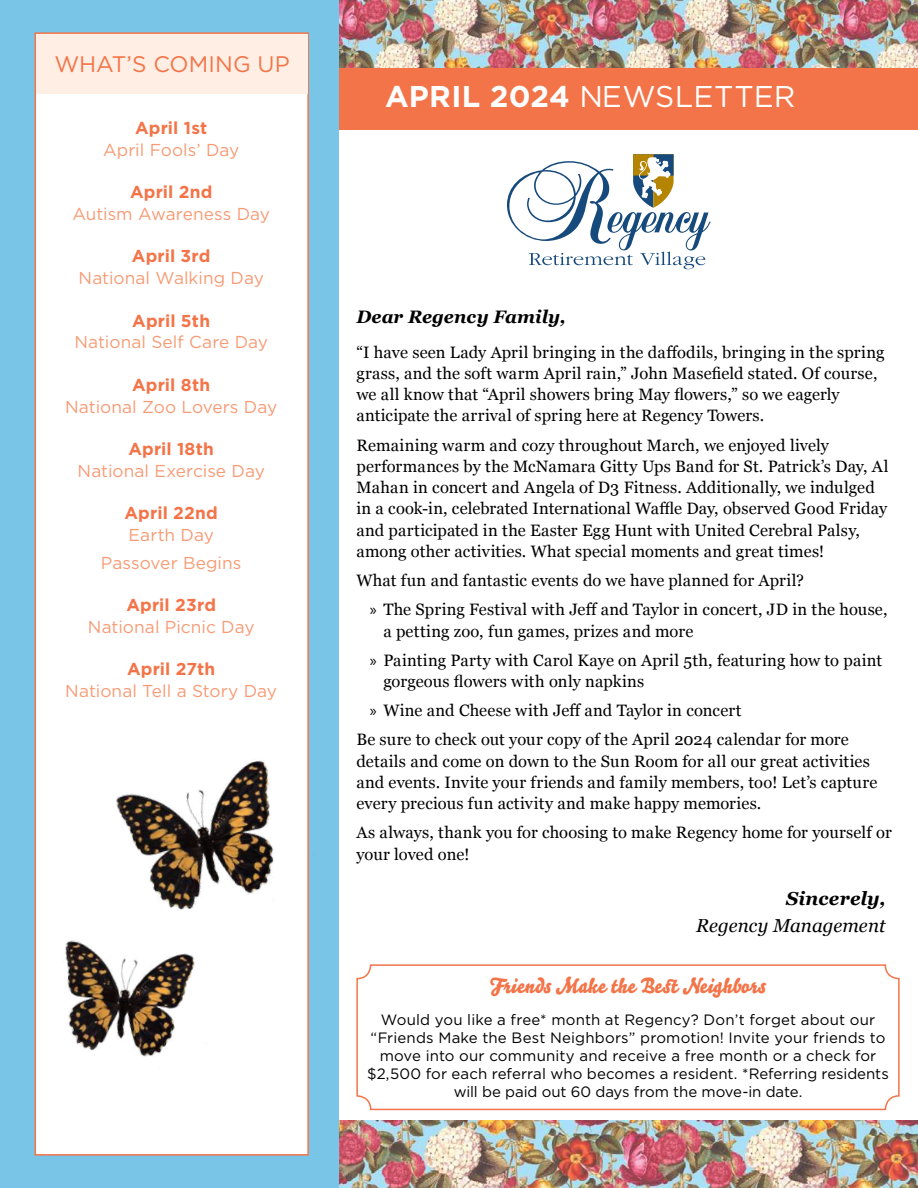
<style>
.page{position:relative;width:918px;height:1188px;background:#fff}
.page>*{position:absolute;margin:0;border:0;box-sizing:border-box;transform-origin:0 0}
.t1{font:30px "Gotham";color:#fff}
.t2{font:22.5px "Gotham";letter-spacing:.005em;color:#f37448}
.t3{font:21px "Bello Script Pro";letter-spacing:.015em;color:#f37448}
.t4{font:italic 18.75px "Georgia";color:#000}
.t5{font:italic 700 18.75px "Georgia";letter-spacing:.005em;color:#000}
.t6{font:italic 700 18px "Georgia";color:#000}
.t7{font:17.25px/27.5px "Gotham";color:#f79b75;text-align:center}
.t8{font:700 17.25px "Gotham";letter-spacing:.01em;color:#f37448}
.t9{font:16.5px/21.3px "Georgia";letter-spacing:.01em;color:#000}
.t10{font:15px/18px "Gotham";letter-spacing:.005em;color:#000;text-align:center}
.s1{font-weight:700}
.s2{font-family:"Myriad Pro"}
</style>
<div class="page">
<div style="left:0;top:64px;width:918px;height:66px;background:#f37448"></div>
<img style="left:339px;top:0;width:579px;height:68px">
<img style="left:339px;top:1121px;width:579px;height:67px">
<div style="left:0;top:0;width:339px;height:1188px;background:#78c5e7"></div>
<div style="left:35px;top:32px;width:274px;height:1124px;background:#fff;border:2px solid #f37448"></div>
<div style="left:36px;top:34px;width:271px;height:59px;background:#feeee4"></div>
<img style="left:116px;top:711px;width:193px;height:254px">
<img style="left:34px;top:899px;width:191px;height:201px">
<svg style="left:507px;top:154px;width:204px;height:115px"></svg>
<div style="left:356px;top:964px;width:544px;height:146px;border:2px solid #f37448;border-radius:14px"></div>
<h2 class="t2" style="left:54px;top:49px;width:237px">WHAT’S COMING UP</h2>
<p class="t8" style="left:135px;top:116px;width:74px">April 1st</p>
<p class="t7" style="left:103px;top:135px;width:138px">April Fools’ Day</p>
<p class="t8" style="left:130px;top:181px;width:84px">April 2nd</p>
<p class="t7" style="left:72px;top:200px;width:199px">Autism Awareness Day</p>
<p class="t8" style="left:132px;top:245px;width:80px">April 3rd</p>
<p class="t7" style="left:79px;top:264px;width:187px">National Walking Day</p>
<p class="t8" style="left:132px;top:309px;width:79px">April 5th</p>
<p class="t7" style="left:74px;top:328px;width:195px">National Self Care Day</p>
<p class="t8" style="left:132px;top:373px;width:80px">April 8th</p>
<p class="t7" style="left:65px;top:392px;width:214px">National Zoo Lovers Day</p>
<p class="t8" style="left:128px;top:438px;width:87px">April 18th</p>
<p class="t7" style="left:78px;top:457px;width:189px">National Exercise Day</p>
<p class="t8" style="left:125px;top:502px;width:95px">April 22nd</p>
<p class="t7" style="left:101px;top:521px;width:142px">Earth Day<br>Passover Begins</p>
<p class="t8" style="left:126px;top:594px;width:91px">April 23rd</p>
<p class="t7" style="left:88px;top:613px;width:168px">National Picnic Day</p>
<p class="t8" style="left:127px;top:658px;width:90px">April 27th</p>
<p class="t7" style="left:65px;top:677px;width:213px">National Tell a Story Day</p>
<h1 class="t1" style="left:385px;top:77px;width:412px"><span class="s1">APRIL 2024</span> NEWSLETTER</h1>
<p class="t6" style="left:356px;top:304px;width:211px">Dear Regency Family,</p>
<p class="t9" style="left:356px;top:341px;width:530px">“I have seen Lady April bringing in the daffodils, bringing in the spring grass, and the soft warm April rain,” John Masefield stated. Of course, we all know that “April showers bring May flowers,” so we eagerly anticipate the arrival of spring here at Regency Towers.</p>
<p class="t9" style="left:356px;top:434px;width:534px">Remaining warm and cozy throughout March, we enjoyed lively performances by the McNamara Gitty Ups Band for St. Patrick’s Day, Al Mahan in concert and Angela of D3 Fitness. Additionally, we indulged in a cook-in, celebrated International Waffle Day, observed Good Friday and participated in the Easter Egg Hunt with United Cerebral Palsy, among other activities. What special moments and great times!</p>
<p class="t9" style="left:370px;top:565px;width:519px;line-height:29.1px;text-indent:-13px">What fun and fantastic events do we have planned for April?<br><span class="s2">»</span> The Spring Festival with Jeff and Taylor in concert, JD in the house,</p>
<p class="t9" style="left:370px;top:616px;width:514px;line-height:29.1px;text-indent:13px">a petting zoo, fun games, prizes and more<br><span class="s2">»</span> Painting Party with Carol Kaye on April 5th, featuring how to paint</p>
<p class="t9" style="left:383px;top:670px;width:263px">gorgeous flowers with only napkins</p>
<p class="t9" style="left:370px;top:699px;width:373px"><span class="s2">»</span> Wine and Cheese with Jeff and Taylor in concert</p>
<p class="t9" style="left:356px;top:728px;width:494px">Be sure to check out your copy of the April 2024 calendar for more</p>
<p class="t9" style="left:356px;top:750px;width:522px">details and come on down to the Sun Room for all our great activities and events. Invite your friends and family members, too! Let’s capture every precious fun activity and make happy memories.</p>
<p class="t9" style="left:356px;top:821px;width:537px">As always, thank you for choosing to make Regency home for yourself or your loved one!</p>
<p class="t5" style="left:786px;top:885px;width:101px">Sincerely,</p>
<p class="t4" style="left:696px;top:912px;width:191px">Regency Management</p>
<p class="t3" style="left:490px;top:969px;width:277px">Friends Make the Best Neighbors</p>
<p class="t10" style="left:367px;top:1010px;width:523px">Would you like a free* month at Regency? Don’t forget about our “Friends Make the Best Neighbors” promotion! Invite your friends to move into our community and receive a free month or a check for $2,500 for each referral who becomes a resident. *Referring residents will be paid out 60 days from the move-in date.</p>
</div>
